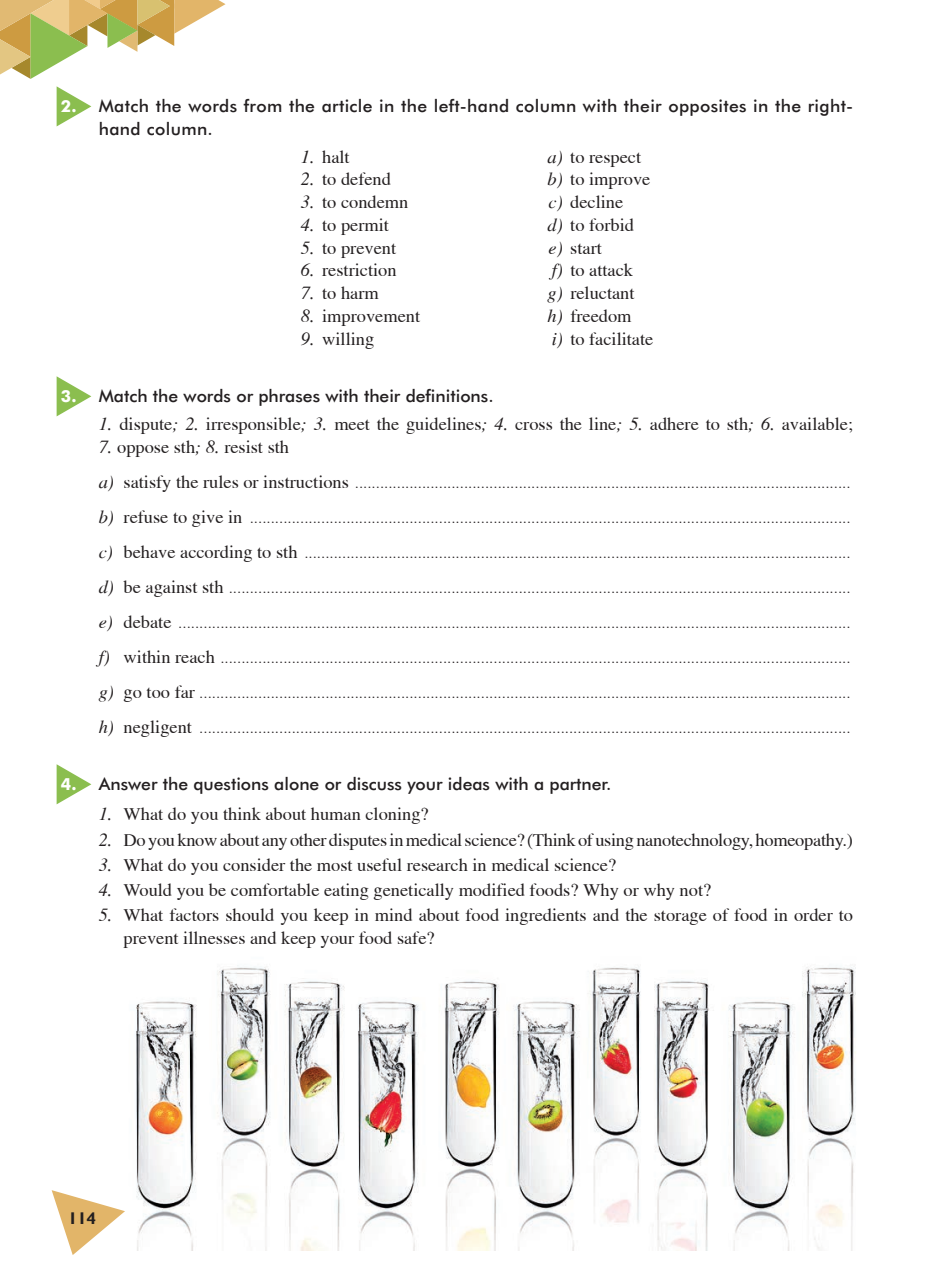
<style>
.page{position:relative;width:952px;height:1279px;background:#fff}
.page>*{position:absolute;margin:0;border:0;box-sizing:border-box;transform-origin:0 0}
.t1{font:18.38px/22.8px "Toronto";color:#231f20}
.t2{font:17.5px "Futura Med HU Medium";color:#231f20}
.t3{font:17.5px/22.8px "Futura Med HU Medium";letter-spacing:.02em;color:#231f20}
.t4{font:16.97px "Humanist 521 HU Bold";color:#231f20}
.t5{font:16.62px "Futura HU Bold";color:#fff}
.t6{font:14px "Toronto";color:#231f20}
.s1{font-style:italic}
.s2{font-style:italic;font-size:18.38px}
.s3{font-size:18.38px}
</style>
<div class="page">
<img style="left:136px;top:966px;width:720px;height:284px">
<svg style="left:57px;top:376px;width:34px;height:40px"></svg>
<svg style="left:57px;top:764px;width:34px;height:40px"></svg>
<svg style="left:52px;top:1190px;width:73px;height:65px"></svg>
<svg style="left:0;top:0;width:225px;height:126px"></svg>
<p class="t5" style="left:61px;top:96px;width:17px">2.</p>
<p class="t3" style="left:99px;top:94px;width:755px">Match the words from the article in the left-hand column with their opposites in the right&shy;hand column.</p>
<h1 class="t1" style="left:301px;top:145px;width:50px"><span class="s1">1.</span> halt</h1>
<h1 class="t1" style="left:547px;top:145px;width:95px"><span class="s1">a)</span> to respect</h1>
<h1 class="t1" style="left:301px;top:168px;width:92px"><span class="s1">2.</span> to defend</h1>
<h1 class="t1" style="left:547px;top:168px;width:104px"><span class="s1">b)</span> to improve</h1>
<h1 class="t1" style="left:301px;top:191px;width:109px"><span class="s1">3.</span> to condemn</h1>
<h1 class="t1" style="left:548px;top:191px;width:76px"><span class="s1">c)</span> decline</h1>
<h1 class="t1" style="left:301px;top:213px;width:89px"><span class="s1">4.</span> to permit</h1>
<h1 class="t1" style="left:547px;top:213px;width:88px"><span class="s1">d)</span> to forbid</h1>
<h1 class="t1" style="left:301px;top:236px;width:97px"><span class="s1">5.</span> to prevent</h1>
<h1 class="t1" style="left:548px;top:236px;width:55px"><span class="s1">e)</span> start</h1>
<h1 class="t1" style="left:301px;top:259px;width:97px"><span class="s1">6.</span> restriction</h1>
<h1 class="t1" style="left:551px;top:259px;width:83px"><span class="s1">f)</span> to attack</h1>
<h1 class="t1" style="left:301px;top:282px;width:79px"><span class="s1">7.</span> to harm</h1>
<h1 class="t1" style="left:547px;top:282px;width:88px"><span class="s1">g)</span> reluctant</h1>
<h1 class="t1" style="left:301px;top:304px;width:121px"><span class="s1">8.</span> improvement</h1>
<h1 class="t1" style="left:547px;top:304px;width:85px"><span class="s1">h)</span> freedom</h1>
<h1 class="t1" style="left:301px;top:327px;width:75px"><span class="s1">9.</span> willing</h1>
<h1 class="t1" style="left:551px;top:327px;width:103px"><span class="s1">i)</span> to facilitate</h1>
<p class="t5" style="left:61px;top:386px;width:17px">3.</p>
<p class="t2" style="left:99px;top:385px;width:396px">Match the words or phrases with their definitions.</p>
<h1 class="t1" style="left:99px;top:412px;width:755px"><span class="s1">1.</span> dispute<span class="s1">; 2.</span> irresponsible<span class="s1">; 3.</span> meet the guidelines<span class="s1">; 4.</span> cross the line<span class="s1">; 5.</span> adhere to sth<span class="s1">; 6.</span> available;</h1>
<h1 class="t1" style="left:99px;top:435px;width:192px"><span class="s1">7.</span> oppose sth<span class="s1">; 8.</span> resist sth</h1>
<p class="t6" style="left:99px;top:475px;width:753px"><span class="s2">a)</span> <span class="s3">satisfy the rules or instructions</span> ......................................................................................................................</p>
<p class="t6" style="left:99px;top:510px;width:753px"><span class="s2">b)</span> <span class="s3">refuse to give in</span> ...............................................................................................................................................</p>
<p class="t6" style="left:99px;top:545px;width:753px"><span class="s2">c)</span> <span class="s3">behave according to sth</span> ..................................................................................................................................</p>
<p class="t6" style="left:99px;top:580px;width:753px"><span class="s2">d)</span> <span class="s3">be against sth</span> ....................................................................................................................................................</p>
<p class="t6" style="left:99px;top:615px;width:753px"><span class="s2">e)</span> <span class="s3">debate</span> ................................................................................................................................................................</p>
<p class="t6" style="left:99px;top:650px;width:753px"><span class="s2">f)</span> <span class="s3">within reach</span> ......................................................................................................................................................</p>
<p class="t6" style="left:99px;top:685px;width:753px"><span class="s2">g)</span> <span class="s3">go too far</span> ...........................................................................................................................................................</p>
<p class="t6" style="left:99px;top:720px;width:753px"><span class="s2">h)</span> <span class="s3">negligent</span> ...........................................................................................................................................................</p>
<p class="t5" style="left:61px;top:774px;width:17px">4.</p>
<p class="t2" style="left:99px;top:773px;width:514px">Answer the questions alone or discuss your ideas with a partner.</p>
<h1 class="t1" style="left:99px;top:803px;width:331px"><span class="s1">1.</span> What do you think about human cloning?</h1>
<h1 class="t1" style="left:99px;top:828px;width:755px"><span class="s1">2.</span> Do you know about any other disputes in medical science? (Think of using nanotechnology, homeopathy.)</h1>
<h1 class="t1" style="left:99px;top:853px;width:519px"><span class="s1">3.</span> What do you consider the most useful research in medical science?</h1>
<h1 class="t1" style="left:99px;top:878px;width:614px"><span class="s1">4.</span> Would you be comfortable eating genetically modified foods? Why or why not?</h1>
<h1 class="t1" style="left:124px;top:904px;width:731px;text-indent:-25px"><span class="s1">5.</span> What factors should you keep in mind about food ingredients and the storage of food in order to prevent illnesses and keep your food safe?</h1>
<p class="t4" style="left:68px;top:1208px;width:29px">114</p>
</div>
